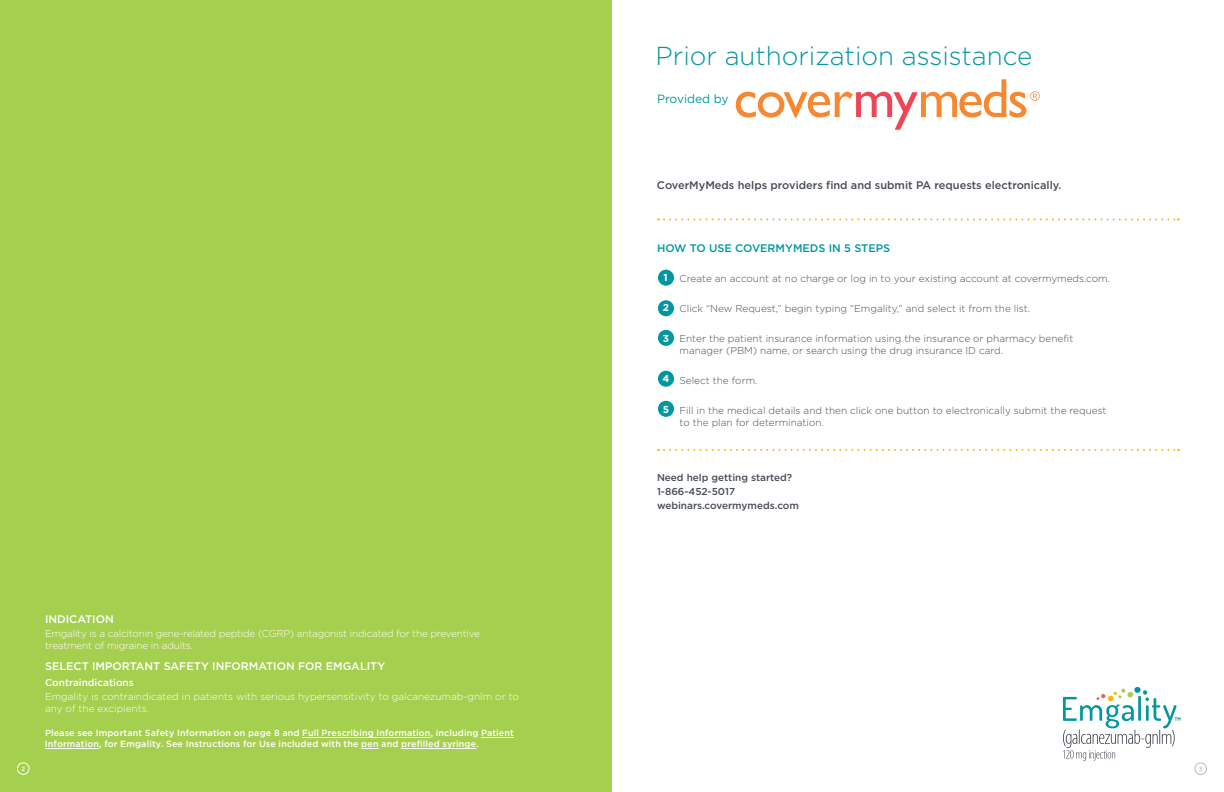
<style>
.page{position:relative;width:1224px;height:792px;background:#fff}
.page>*{position:absolute;margin:0;border:0;box-sizing:border-box;transform-origin:0 0}
.HEadline{font:300 26px "Gotham";color:#0097a0}
.Eyebrow{font:12px "Gotham";color:#0097a0}
.Body{font:500 11px "Gotham";color:#474c55}
.SISI_head{font:500 11px "Gotham";color:#fff}
.Numbered_list{font:500 11px "Gotham";color:#0097a0}
.inVentiv_Default_Sty{font:700 10.1px "Gotham";color:#fff}
.Numbered_list-2{font:300 10px/12px "Gotham";color:#474c55}
.SISI{font:300 10px/12px "Gotham";letter-spacing:-.02em;color:#fff}
.SISI-2{font:300 10px/12px "Gotham";color:#fff}
.Body-2{font:500 10px "Gotham";color:#474c55}
.SISI_subhead{font:500 10px "Gotham";color:#fff}
.Directional{font:500 9px/11px "Gotham";letter-spacing:.015em;color:#fff}
.t1{font:500 6px "Gotham";color:#fff}
.t2{font:500 6px "Gotham";color:#babcc3}
</style>
<div class="page">
<svg style="left:1063px;top:687px;width:118px;height:74px"></svg>
<div style="left:0;top:0;width:612px;height:792px;background:#a5cf4f"></div>
<svg style="left:736px;top:79px;width:304px;height:51px"></svg>
<div style="left:658px;top:270px;width:16px;height:16px;background:#0097a0;border-radius:50%"></div>
<div style="left:658px;top:300px;width:16px;height:16px;background:#0097a0;border-radius:50%"></div>
<div style="left:658px;top:330px;width:16px;height:16px;background:#0097a0;border-radius:50%"></div>
<div style="left:658px;top:371px;width:16px;height:16px;background:#0097a0;border-radius:50%"></div>
<div style="left:658px;top:401px;width:16px;height:16px;background:#0097a0;border-radius:50%"></div>
<svg style="left:658px;top:449px;width:521px;height:2px"></svg>
<hr style="left:302px;top:737px;width:129px;height:1px;background:#fff">
<hr style="left:481px;top:737px;width:33px;height:1px;background:#fff">
<hr style="left:45px;top:748px;width:54px;height:1px;background:#fff">
<svg style="left:361px;top:748px;width:18px;height:1px"></svg>
<hr style="left:401px;top:748px;width:75px;height:1px;background:#fff">
<svg style="left:658px;top:218px;width:521px;height:2px"></svg>
<div style="left:17px;top:763px;width:12px;height:12px;border:1px solid #fff;border-radius:50%"></div>
<div style="left:1195px;top:763px;width:12px;height:12px;border:1px solid #babcc3;border-radius:50%"></div>
<p class="HEadline" style="left:656px;top:40px;width:378px">Prior authorization assistance</p>
<p class="Eyebrow" style="left:657px;top:91px;width:73px">Provided by</p>
<p class="Body" style="left:657px;top:178px;width:406px">CoverMyMeds helps providers find and submit PA requests electronically.</p>
<p class="Numbered_list" style="left:657px;top:240px;width:235px">HOW TO USE COVERMYMEDS IN 5 STEPS</p>
<p class="Numbered_list-2" style="left:680px;top:272px;width:432px">Create an account at no charge or log in to your existing account at covermymeds.com.</p>
<p class="Numbered_list-2" style="left:680px;top:302px;width:352px">Click “New Request,” begin typing “Emgality,” and select it from the list.</p>
<p class="Numbered_list-2" style="left:680px;top:332px;width:395px">Enter the patient insurance information using the insurance or pharmacy benefit manager (PBM) name, or search using the drug insurance ID card.</p>
<p class="Numbered_list-2" style="left:680px;top:374px;width:79px">Select the form.</p>
<p class="Numbered_list-2" style="left:680px;top:404px;width:429px">Fill in the medical details and then click one button to electronically submit the request to the plan for determination.</p>
<p class="inVentiv_Default_Sty" style="left:664px;top:271px;width:6px">1</p>
<p class="inVentiv_Default_Sty" style="left:663px;top:301px;width:8px">2</p>
<p class="inVentiv_Default_Sty" style="left:663px;top:331px;width:8px">3</p>
<p class="inVentiv_Default_Sty" style="left:663px;top:372px;width:8px">4</p>
<p class="inVentiv_Default_Sty" style="left:663px;top:402px;width:8px">5</p>
<p class="SISI_head" style="left:45px;top:612px;width:70px">INDICATION</p>
<p class="SISI" style="left:45px;top:627px;width:436px">Emgality is a calcitonin gene-related peptide (CGRP) antagonist indicated for the preventive treatment of migraine in adults.</p>
<p class="SISI_head" style="left:45px;top:659px;width:342px">SELECT IMPORTANT SAFETY INFORMATION FOR EMGALITY</p>
<p class="SISI_subhead" style="left:45px;top:676px;width:90px">Contraindications</p>
<p class="SISI-2" style="left:45px;top:690px;width:475px">Emgality is contraindicated in patients with serious hypersensitivity to galcanezumab-gnlm or to any of the excipients.</p>
<p class="Directional" style="left:45px;top:728px;width:470px">Please see Important Safety Information on page 8 and Full Prescribing Information, including Patient<br>Information, for Emgality. See Instructions for Use included with the pen and prefilled syringe.</p>
<p class="Body-2" style="left:657px;top:471px;width:137px">Need help getting started?</p>
<p class="Body-2" style="left:657px;top:485px;width:80px">1-866-452-5017</p>
<p class="Body-2" style="left:657px;top:498px;width:143px">webinars.covermymeds.com</p>
<p class="t1" style="left:21px;top:765px;width:5px">2</p>
<p class="t2" style="left:1199px;top:765px;width:5px">3</p>
</div>
